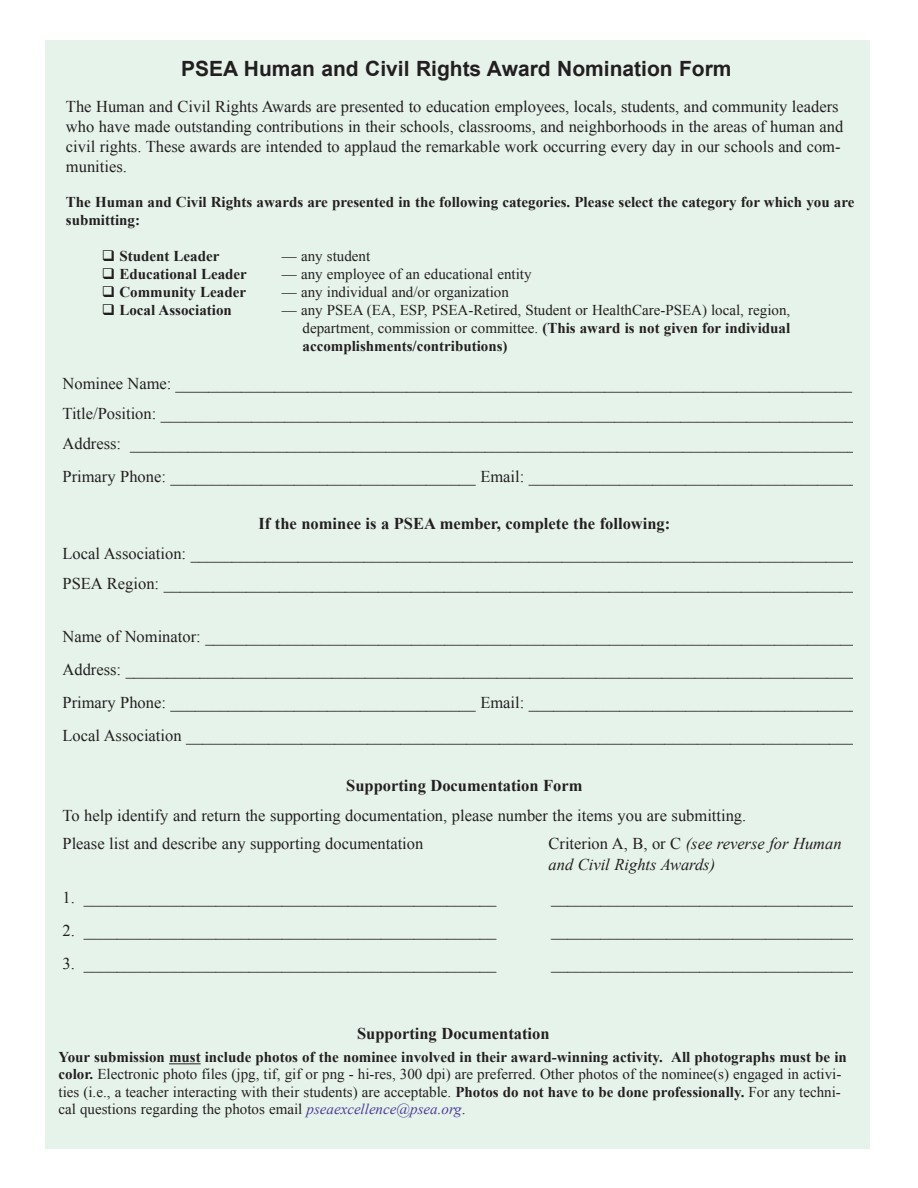
<style>
.page{position:relative;width:918px;height:1188px;background:#fff}
.page>*{position:absolute;margin:0;border:0;box-sizing:border-box;transform-origin:0 0}
.t1{font:700 21px "Arial";color:#231f20}
.t2{font:16.5px/19.8px "Times New Roman";color:#231f20}
.t3{font:700 16.5px "Times New Roman";color:#231f20}
.t4{font:italic 16.5px/21px "Times New Roman";color:#231f20}
.t5{font:15px/17.2px "Times New Roman";color:#231f20;text-align:justify}
.t6{font:700 15px/18px "Times New Roman";color:#231f20}
.s1{font-weight:700}
.s2{font-style:normal}
.s3{font-style:italic;color:#4e3c98}
</style>
<div class="page">
<div style="left:45px;top:40px;width:825px;height:1109px;background:#e6f3ea"></div>
<hr style="left:169px;top:1063px;width:32px;height:1px;background:#231f20">
<p class="t1" style="left:181px;top:57px;width:552px">PSEA Human and Civil Rights Award Nomination Form</p>
<p class="t2" style="left:66px;top:97px;width:779px">The Human and Civil Rights Awards are presented to education employees, locals, students, and community leaders who have made outstanding contributions in their schools, classrooms, and neighborhoods in the areas of human and civil rights. These awards are intended to applaud the remarkable work occurring every day in our schools and com&shy;munities.</p>
<p class="t6" style="left:66px;top:193px;width:790px">The Human and Civil Rights awards are presented in the following categories. Please select the category for which you are submitting:</p>
<p class="t6" style="left:102px;top:247px;width:119px">❑ Student Leader</p>
<p class="t5" style="left:282px;top:247px;width:90px">— any student</p>
<p class="t6" style="left:102px;top:265px;width:146px">❑ Educational Leader</p>
<p class="t5" style="left:282px;top:265px;width:251px">— any employee of an educational entity</p>
<p class="t6" style="left:102px;top:283px;width:146px">❑ Community Leader</p>
<p class="t5" style="left:282px;top:283px;width:229px">— any individual and/or organization</p>
<p class="t6" style="left:102px;top:301px;width:131px">❑ Local Association</p>
<p class="t5" style="left:303px;top:301px;width:489px;line-height:18px;text-indent:-21px">— any PSEA (EA, ESP, PSEA-Retired, Student or HealthCare-PSEA) local, region, department, commission or committee. <span class="s1">(This award is not given for individual accomplishments/contributions)</span></p>
<p class="t2" style="left:63px;top:369px;width:795px;line-height:30px">Nominee Name: __________________________________________________________________________________<br>Title/Position: ____________________________________________________________________________________<br>Address: ________________________________________________________________________________________</p>
<p class="t2" style="left:63px;top:467px;width:798px">Primary Phone: _____________________________________ Email: ________________________________________</p>
<p class="t3" style="left:258px;top:514px;width:413px">If the nominee is a PSEA member, complete the following:</p>
<p class="t2" style="left:63px;top:539px;width:798px;line-height:30px">Local Association: _________________________________________________________________________________<br>PSEA Region: ____________________________________________________________________________________</p>
<p class="t2" style="left:63px;top:620px;width:802px;line-height:33px">Name of Nominator: _______________________________________________________________________________ Address: _________________________________________________________________________________________ Primary Phone: _____________________________________ Email: ________________________________________ Local Association __________________________________________________________________________________</p>
<p class="t3" style="left:346px;top:776px;width:238px">Supporting Documentation Form</p>
<p class="t2" style="left:63px;top:801px;width:685px;line-height:28.5px">To help identify and return the supporting documentation, please number the items you are submitting.<br>Please list and describe any supporting documentation</p>
<p class="t4" style="left:549px;top:833px;width:295px"><span class="s2">Criterion A, B, or C</span> (see reverse for Human and Civil Rights Awards)</p>
<p class="t2" style="left:63px;top:888px;width:435px">1. __________________________________________________</p>
<p class="t2" style="left:63px;top:921px;width:435px">2. __________________________________________________</p>
<p class="t2" style="left:63px;top:954px;width:435px">3. __________________________________________________</p>
<p class="t2" style="left:551px;top:888px;width:307px">_____________________________________</p>
<p class="t2" style="left:551px;top:921px;width:307px">_____________________________________</p>
<p class="t2" style="left:551px;top:954px;width:307px">_____________________________________</p>
<p class="t3" style="left:357px;top:1024px;width:194px">Supporting Documentation</p>
<p class="t5" style="left:59px;top:1049px;width:790px;text-align:left"><span class="s1">Your submission must include photos of the nominee involved in their award-winning activity. All photographs must be in color.</span> Electronic photo files (jpg, tif, gif or png - hi-res, 300 dpi) are preferred. Other photos of the nominee(s) engaged in activi&shy;ties (i.e., a teacher interacting with their students) are acceptable. <span class="s1">Photos do not have to be done professionally.</span> For any techni&shy;cal questions regarding the photos email <span class="s3">pseaexcellence@psea.org</span>.</p>
</div>
